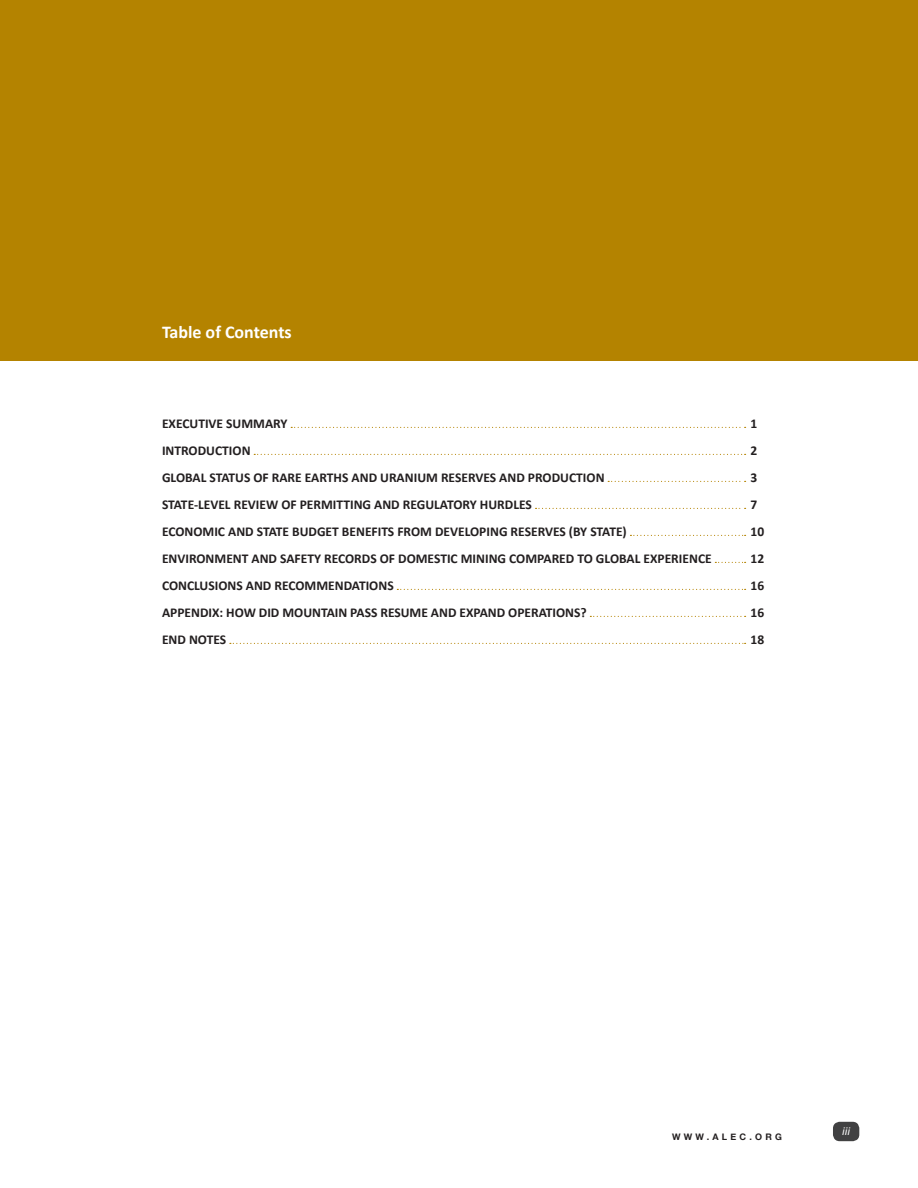
<style>
.page{position:relative;width:918px;height:1188px;background:#fff}
.page>*{position:absolute;margin:0;border:0;box-sizing:border-box;transform-origin:0 0}
.t1{font:700 18px "Calibri";color:#fff}
.t2{font:700 13.5px/27px "Calibri";color:#231f20}
.t3{font:italic 12px "Calibri";color:#fff}
.t4{font:700 9px "Helvetica Neue";letter-spacing:.36em;color:#231f20}
</style>
<div class="page">
<div style="left:833px;top:1122px;width:26px;height:19px;background:#414142;border-radius:7px"></div>
<div style="left:0;top:0;width:918px;height:361px;background:#b48300"></div>
<svg style="left:291px;top:427px;width:455px;height:1px"></svg>
<svg style="left:254px;top:454px;width:492px;height:1px"></svg>
<svg style="left:608px;top:481px;width:138px;height:1px"></svg>
<svg style="left:536px;top:508px;width:210px;height:1px"></svg>
<svg style="left:630px;top:535px;width:116px;height:1px"></svg>
<svg style="left:715px;top:562px;width:31px;height:1px"></svg>
<svg style="left:397px;top:589px;width:349px;height:1px"></svg>
<svg style="left:590px;top:616px;width:156px;height:1px"></svg>
<svg style="left:230px;top:643px;width:516px;height:1px"></svg>
<h1 class="t1" style="left:162px;top:321px;width:131px">Table of Contents</h1>
<p class="t2" style="left:162px;top:410px;width:551px">EXECUTIVE SUMMARY<br>INTRODUCTION<br>GLOBAL STATUS OF RARE EARTHS AND URANIUM RESERVES AND PRODUCTION<br>STATE-LEVEL REVIEW OF PERMITTING AND REGULATORY HURDLES<br>ECONOMIC AND STATE BUDGET BENEFITS FROM DEVELOPING RESERVES (BY STATE)<br>ENVIRONMENT AND SAFETY RECORDS OF DOMESTIC MINING COMPARED TO GLOBAL EXPERIENCE CONCLUSIONS AND RECOMMENDATIONS<br>APPENDIX: HOW DID MOUNTAIN PASS RESUME AND EXPAND OPERATIONS?<br>END NOTES</p>
<p class="t2" style="left:751px;top:410px;width:15px">1<br>2<br>3<br>7<br>10<br>12<br>16<br>16<br>18</p>
<p class="t4" style="left:672px;top:1130px;width:111px">WWW.ALEC.ORG</p>
<p class="t3" style="left:842px;top:1123px;width:10px">iii</p>
</div>
